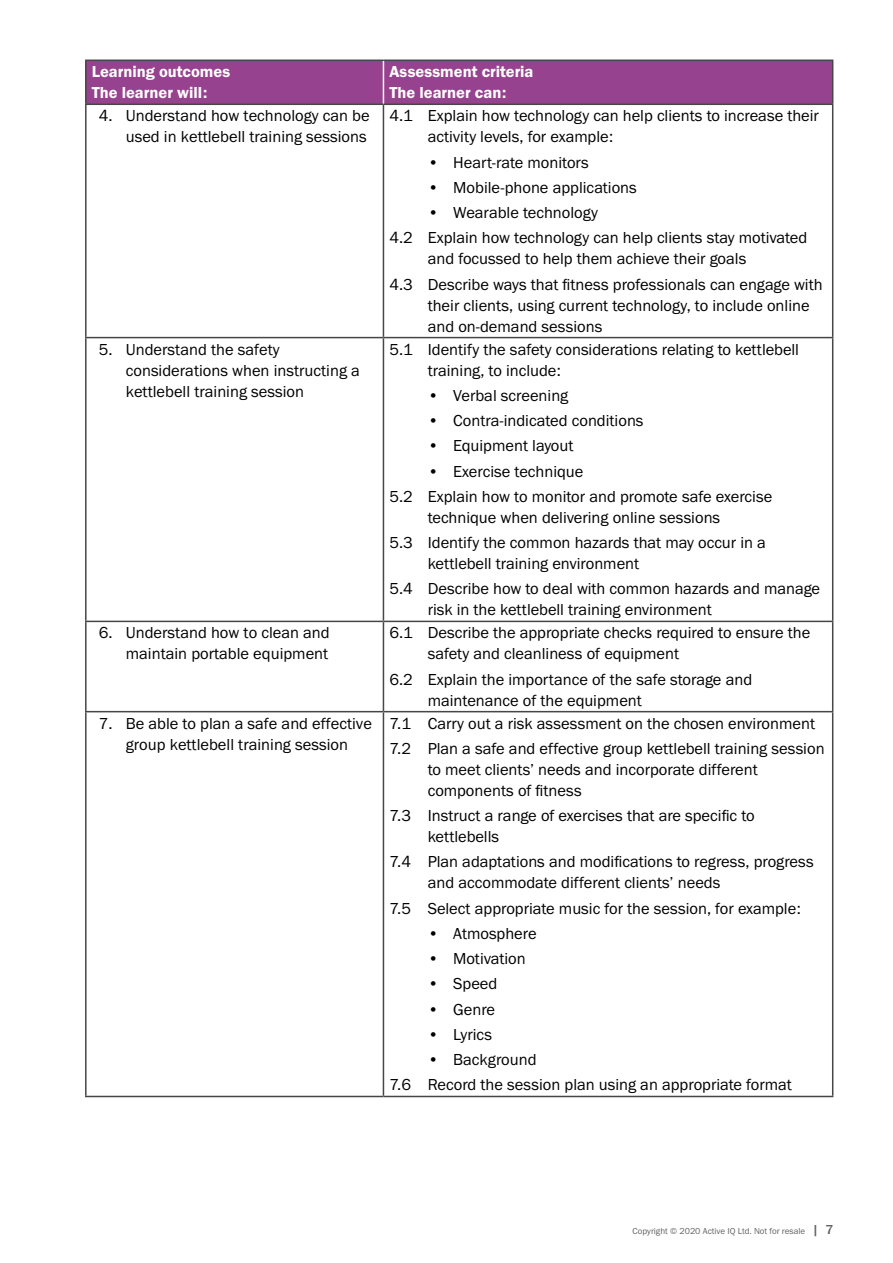
<style>
.page{position:relative;width:893px;height:1263px;background:#fff}
.page>*{position:absolute;margin:0;border:0;box-sizing:border-box;transform-origin:0 0}
.t1{font:16.5px/21px "Franklin Gothic URW Boo";color:#000}
.t2{font:16.5px/21px "Franklin Gothic URW Dem";color:#fff}
.t3{font:9px "Franklin Gothic URW Boo";color:#616264}
.s1{font-family:"Franklin Gothic URW";font-weight:500;font-size:13.5px}
</style>
<div class="page">
<div style="left:87px;top:61px;width:745px;height:43px;background:#97428e"></div>
<hr style="left:85px;top:60px;width:298px;height:1px;background:#464547">
<hr style="left:85px;top:61px;width:2px;height:43px;background:#464547">
<hr style="left:383px;top:60px;width:450px;height:1px;background:#464547">
<hr style="left:832px;top:61px;width:1px;height:43px;background:#464547">
<hr style="left:85px;top:104px;width:298px;height:1px;background:#464547">
<hr style="left:85px;top:105px;width:2px;height:232px;background:#464547">
<hr style="left:383px;top:104px;width:450px;height:1px;background:#464547">
<hr style="left:383px;top:105px;width:1px;height:232px;background:#464547">
<hr style="left:832px;top:105px;width:1px;height:232px;background:#464547">
<hr style="left:85px;top:337px;width:298px;height:1px;background:#464547">
<hr style="left:85px;top:338px;width:2px;height:283px;background:#464547">
<hr style="left:383px;top:337px;width:450px;height:1px;background:#464547">
<hr style="left:383px;top:338px;width:1px;height:283px;background:#464547">
<hr style="left:832px;top:338px;width:1px;height:283px;background:#464547">
<hr style="left:85px;top:621px;width:298px;height:1px;background:#464547">
<hr style="left:85px;top:622px;width:2px;height:89px;background:#464547">
<hr style="left:383px;top:621px;width:450px;height:1px;background:#464547">
<hr style="left:383px;top:622px;width:1px;height:89px;background:#464547">
<hr style="left:832px;top:622px;width:1px;height:89px;background:#464547">
<hr style="left:85px;top:711px;width:298px;height:1px;background:#464547">
<hr style="left:85px;top:712px;width:2px;height:384px;background:#464547">
<hr style="left:383px;top:711px;width:450px;height:1px;background:#464547">
<hr style="left:383px;top:712px;width:1px;height:384px;background:#464547">
<hr style="left:832px;top:712px;width:1px;height:384px;background:#464547">
<hr style="left:85px;top:1096px;width:298px;height:1px;background:#464547">
<hr style="left:383px;top:1096px;width:450px;height:1px;background:#464547">
<hr style="left:383px;top:61px;width:1px;height:43px;background:#fff">
<p class="t2" style="left:92px;top:61px;width:140px">Learning outcomes<br>The learner will:</p>
<p class="t2" style="left:389px;top:61px;width:146px">Assessment criteria<br>The learner can:</p>
<p class="t1" style="left:99px;top:105px;width:272px;text-align:right">4. Understand how technology can be used in kettlebell training sessions</p>
<p class="t1" style="left:428px;top:105px;width:393px;text-indent:-38px">4.1 Explain how technology can help clients to increase their activity levels, for example:</p>
<p class="t1" style="left:428px;top:151px;width:163px">• Heart-rate monitors</p>
<p class="t1" style="left:428px;top:176px;width:211px">• Mobile-phone applications</p>
<p class="t1" style="left:389px;top:200px;width:419px;line-height:25.2px;text-indent:38px">• Wearable technology<br>4.2 Explain how technology can help clients stay motivated</p>
<p class="t1" style="left:389px;top:246px;width:435px;line-height:25.2px;text-indent:38px">and focussed to help them achieve their goals<br>4.3 Describe ways that fitness professionals can engage with</p>
<p class="t1" style="left:428px;top:294px;width:383px">their clients, using current technology, to include online and on-demand sessions</p>
<p class="t1" style="left:126px;top:338px;width:236px;text-indent:-27px">5. Understand the safety considerations when instructing a kettlebell training session</p>
<p class="t1" style="left:428px;top:338px;width:373px;text-indent:-38px">5.1 Identify the safety considerations relating to kettlebell training, to include:</p>
<p class="t1" style="left:428px;top:384px;width:142px">• Verbal screening</p>
<p class="t1" style="left:428px;top:410px;width:217px">• Contra-indicated conditions</p>
<p class="t1" style="left:428px;top:435px;width:147px">• Equipment layout</p>
<p class="t1" style="left:389px;top:458px;width:384px;line-height:25.2px;text-indent:38px">• Exercise technique<br>5.2 Explain how to monitor and promote safe exercise</p>
<p class="t1" style="left:389px;top:504px;width:378px;line-height:25.2px;text-align:center">technique when delivering online sessions<br>5.3 Identify the common hazards that may occur in a</p>
<p class="t1" style="left:389px;top:551px;width:432px;line-height:25.2px;text-indent:38px">kettlebell training environment<br>5.4 Describe how to deal with common hazards and manage</p>
<p class="t1" style="left:428px;top:599px;width:286px">risk in the kettlebell training environment</p>
<p class="t1" style="left:99px;top:622px;width:232px;text-align:right">6. Understand how to clean and maintain portable equipment</p>
<p class="t1" style="left:428px;top:622px;width:384px;text-indent:-38px">6.1 Describe the appropriate checks required to ensure the safety and cleanliness of equipment</p>
<p class="t1" style="left:428px;top:668px;width:326px;text-indent:-38px">6.2 Explain the importance of the safe storage and maintenance of the equipment</p>
<p class="t1" style="left:99px;top:712px;width:275px;text-align:center">7. Be able to plan a safe and effective group kettlebell training session</p>
<p class="t1" style="left:389px;top:710px;width:437px;line-height:25.2px">7.1 Carry out a risk assessment on the chosen environment<br>7.2 Plan a safe and effective group kettlebell training session</p>
<p class="t1" style="left:428px;top:758px;width:332px">to meet clients’ needs and incorporate different components of fitness</p>
<p class="t1" style="left:428px;top:805px;width:329px;text-indent:-38px">7.3 Instruct a range of exercises that are specific to kettlebells</p>
<p class="t1" style="left:428px;top:851px;width:388px;text-indent:-38px">7.4 Plan adaptations and modifications to regress, progress and accommodate different clients’ needs</p>
<p class="t1" style="left:389px;top:897px;width:413px">7.5 Select appropriate music for the session, for example:</p>
<p class="t1" style="left:428px;top:922px;width:110px">• Atmosphere</p>
<p class="t1" style="left:428px;top:948px;width:100px">• Motivation</p>
<p class="t1" style="left:428px;top:973px;width:71px">• Speed</p>
<p class="t1" style="left:428px;top:998px;width:69px">• Genre</p>
<p class="t1" style="left:428px;top:1023px;width:66px">• Lyrics</p>
<p class="t1" style="left:389px;top:1047px;width:404px;line-height:25.2px;text-indent:38px">• Background<br>7.6 Record the session plan using an appropriate format</p>
<p class="t3" style="left:633px;top:1226px;width:202px">Copyright © 2020 Active IQ Ltd. Not for resale <span class="s1">| 7</span></p>
</div>
